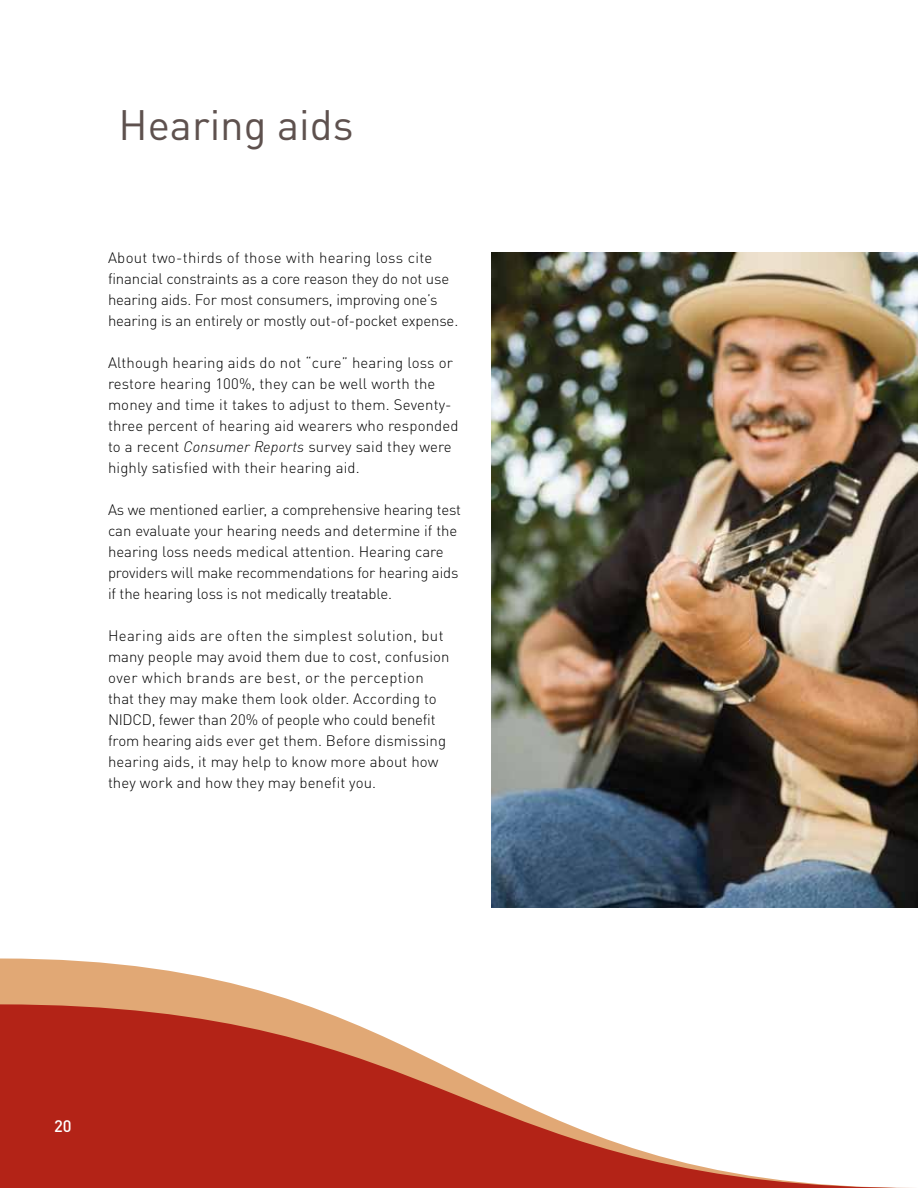
<style>
.page{position:relative;width:918px;height:1188px;background:#fff}
.page>*{position:absolute;margin:0;border:0;box-sizing:border-box;transform-origin:0 0}
.t1{font:42px "DINOT";color:#5e514e}
.t2{font:500 16.5px "DINOT";color:#fff}
.t3{font:300 15px/21px "DINOT";color:#000}
.s1{font-style:italic}
</style>
<div class="page">
<svg style="left:0;top:958px;width:302px;height:46px;fill:#e1a875"></svg>
<svg style="left:0;top:1004px;width:913px;height:184px"></svg>
<img style="left:491px;top:253px;width:427px;height:655px">
<h1 class="t1" style="left:118px;top:99px;width:237px">Hearing aids</h1>
<p class="t3" style="left:108px;top:247px;width:352px">About two-thirds of those with hearing loss cite financial constraints as a core reason they do not use hearing aids. For most consumers, improving one’s hearing is an entirely or mostly out-of-pocket expense.</p>
<p class="t3" style="left:108px;top:352px;width:352px">Although hearing aids do not “cure” hearing loss or restore hearing 100%, they can be well worth the money and time it takes to adjust to them. Seventy&shy;three percent of hearing aid wearers who responded to a recent <span class="s1">Consumer Reports</span> survey said they were highly satisfied with their hearing aid.</p>
<p class="t3" style="left:108px;top:499px;width:355px">As we mentioned earlier, a comprehensive hearing test can evaluate your hearing needs and determine if the hearing loss needs medical attention. Hearing care providers will make recommendations for hearing aids if the hearing loss is not medically treatable.</p>
<p class="t3" style="left:108px;top:625px;width:343px">Hearing aids are often the simplest solution, but many people may avoid them due to cost, confusion over which brands are best, or the perception that they may make them look older. According to NIDCD, fewer than 20% of people who could benefit from hearing aids ever get them. Before dismissing hearing aids, it may help to know more about how they work and how they may benefit you.</p>
<p class="t2" style="left:54px;top:1116px;width:19px">20</p>
</div>
